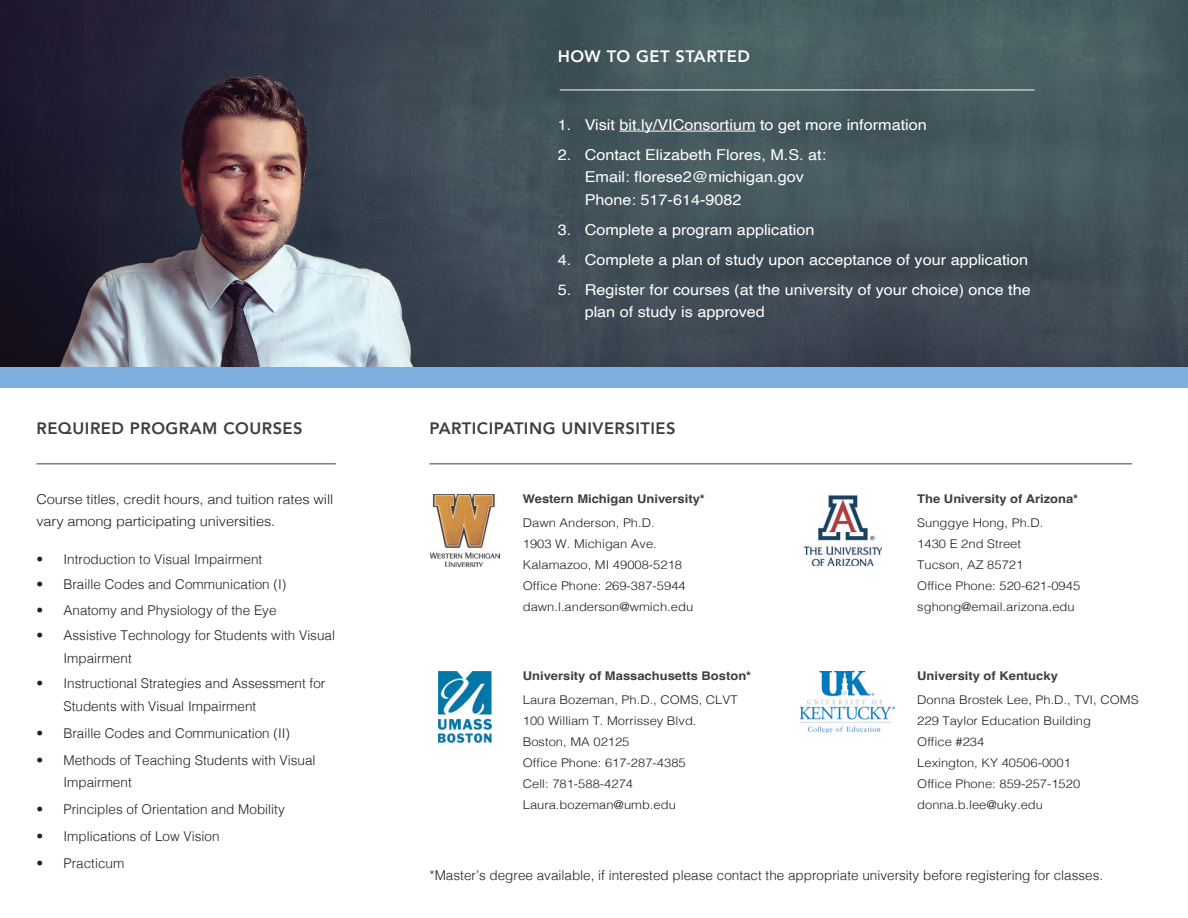
<style>
.page{position:relative;width:1188px;height:918px;background:#fff}
.page>*{position:absolute;margin:0;border:0;box-sizing:border-box;transform-origin:0 0}
.t1{font:800 16.5px "Avenir";letter-spacing:.03em;color:#3e3e3f}
.t2{font:800 16.5px "Avenir";letter-spacing:.03em;color:#fff}
.t3{font:15px/22.5px "Helvetica";color:#fff;scale:1.08 1}
.t4{font:300 13.5px/22.5px "Helvetica";color:#231f20}
.t5{font:300 13.5px/22.5px "Helvetica";color:#231f20;scale:1.08 1}
.t6{font:300 12px/21px "Helvetica";color:#231f20;scale:1.08 1}
.t7{font:700 12px/24px "Helvetica";color:#3e3e3f;scale:1.08 1}
.s1{font-weight:300;color:#231f20}
.s2{font-weight:700;color:#3e3e3f}
</style>
<div class="page">
<img style="left:0;top:0;width:1188px;height:367px">
<hr style="left:36px;top:464px;width:300px;height:1px;background:#3e3e3f">
<hr style="left:429px;top:464px;width:703px;height:1px;background:#3e3e3f">
<div style="left:0;top:367px;width:1188px;height:20px;background:#7cafde"></div>
<hr style="left:620px;top:131px;width:136px;height:1px;background:#fff">
<hr style="left:560px;top:90px;width:475px;height:1px;background:#fff">
<img style="left:430px;top:494px;width:69px;height:72px">
<img style="left:438px;top:671px;width:54px;height:72px">
<img style="left:804px;top:495px;width:78px;height:71px">
<img style="left:800px;top:671px;width:94px;height:62px">
<h2 class="t1" style="left:36px;top:416px;width:268px">REQUIRED PROGRAM COURSES</h2>
<p class="t5" style="left:36px;top:487px;width:276px">Course titles, credit hours, and tuition rates will vary among participating universities.</p>
<p class="t4" style="left:36px;top:547px;width:227px">• Introduction to Visual Impairment</p>
<p class="t4" style="left:36px;top:572px;width:251px">• Braille Codes and Communication (I)</p>
<p class="t4" style="left:36px;top:598px;width:242px">• Anatomy and Physiology of the Eye</p>
<p class="t4" style="left:63px;top:623px;width:273px;text-indent:-27px">• Assistive Technology for Students with Visual<br>Impairment</p>
<p class="t4" style="left:63px;top:671px;width:263px;text-indent:-27px">• Instructional Strategies and Assessment for<br>Students with Visual Impairment</p>
<p class="t4" style="left:36px;top:721px;width:255px">• Braille Codes and Communication (II)</p>
<p class="t4" style="left:63px;top:748px;width:254px;text-indent:-27px">• Methods of Teaching Students with Visual<br>Impairment</p>
<p class="t4" style="left:36px;top:797px;width:250px">• Principles of Orientation and Mobility</p>
<p class="t4" style="left:36px;top:824px;width:185px">• Implications of Low Vision</p>
<p class="t4" style="left:36px;top:851px;width:89px">• Practicum</p>
<h2 class="t2" style="left:558px;top:44px;width:194px">HOW TO GET STARTED</h2>
<p class="t3" style="left:558px;top:114px;width:343px">1. Visit bit.ly/VIConsortium to get more information</p>
<p class="t3" style="left:585px;top:144px;width:225px;text-indent:-27px">2. Contact Elizabeth Flores, M.S. at:<br>Email: florese2@michigan.gov<br>Phone: 517-614-9082</p>
<p class="t3" style="left:558px;top:219px;width:239px">3. Complete a program application</p>
<p class="t3" style="left:558px;top:249px;width:437px">4. Complete a plan of study upon acceptance of your application</p>
<p class="t3" style="left:585px;top:279px;width:415px;text-indent:-27px">5. Register for courses (at the university of your choice) once the plan of study is approved</p>
<h2 class="t1" style="left:429px;top:416px;width:248px">PARTICIPATING UNIVERSITIES</h2>
<p class="t7" style="left:523px;top:488px;width:170px">Western Michigan University*<br><span class="s1">Dawn Anderson, Ph.D.</span></p>
<p class="t6" style="left:523px;top:532px;width:152px">1903 W. Michigan Ave.<br>Kalamazoo, MI 49008-5218<br>Office Phone: 269-387-5944</p>
<p class="t6" style="left:523px;top:595px;width:159px">dawn.l.anderson@wmich.edu</p>
<p class="t7" style="left:523px;top:666px;width:213px">University of Massachusetts Boston*<br><span class="s1">Laura Bozeman, Ph.D., COMS, CLVT</span></p>
<p class="t6" style="left:523px;top:710px;width:162px">100 William T. Morrissey Blvd.<br>Boston, MA 02125<br>Office Phone: 617-287-4385<br>Cell: 781-588-4274</p>
<p class="t6" style="left:523px;top:794px;width:143px">Laura.bozeman@umb.edu</p>
<p class="t7" style="left:917px;top:488px;width:151px">The University of Arizona*<br><span class="s1">Sunggye Hong, Ph.D.</span></p>
<p class="t6" style="left:917px;top:532px;width:152px">1430 E 2nd Street<br>Tucson, AZ 85721<br>Office Phone: 520-621-0945</p>
<p class="t6" style="left:917px;top:595px;width:147px">sghong@email.arizona.edu</p>
<p class="t6" style="left:917px;top:663px;width:206px;line-height:24px"><span class="s2">University of Kentucky<br></span>Donna Brostek Lee, Ph.D., TVI, COMS</p>
<p class="t6" style="left:917px;top:710px;width:162px">229 Taylor Education Building<br>Office #234<br>Lexington, KY 40506-0001<br>Office Phone: 859-257-1520</p>
<p class="t6" style="left:917px;top:794px;width:118px">donna.b.lee@uky.edu</p>
<p class="t4" style="left:429px;top:863px;width:675px">*Master’s degree available, if interested please contact the appropriate university before registering for classes.</p>
</div>
